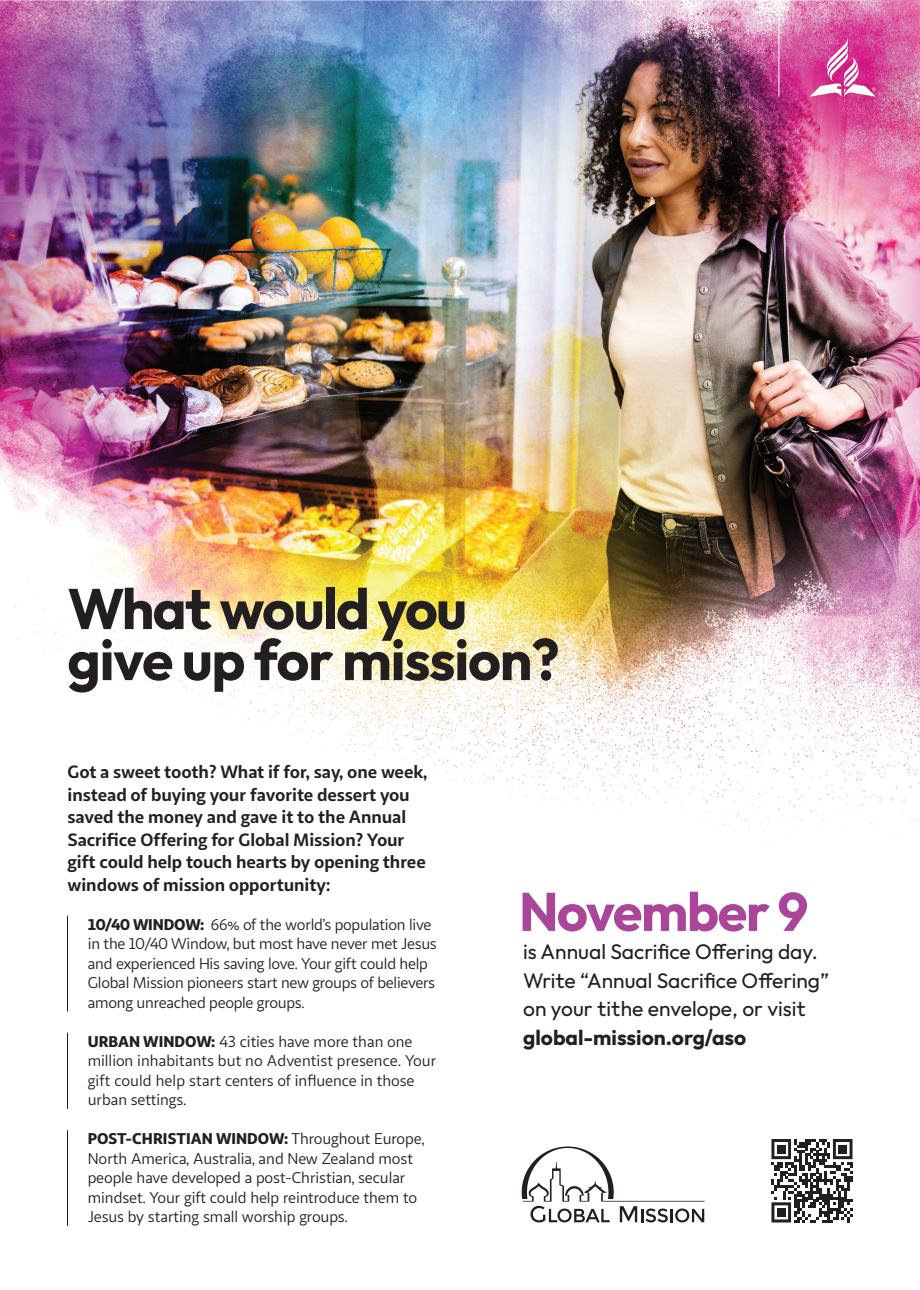
<style>
.page{position:relative;width:920px;height:1290px;background:#fff}
.page>*{position:absolute;margin:0;border:0;box-sizing:border-box;transform-origin:0 0}
.t1{font:700 57px/51px "Outfit";letter-spacing:-.02em;color:#231f20}
.t2{font:700 54px "Outfit";letter-spacing:-.025em;color:#aa4599}
.t3{font:21px/28.5px "Outfit";color:#231f20}
.t4{font:700 21px "Outfit";color:#231f20}
.t5{font:700 18px/22.5px "Sana Sans";letter-spacing:-.01em;color:#231f20}
.t6{font:15.75px/19.5px "Sana Sans";letter-spacing:-.01em;color:#231f20}
.s1{font-weight:900}
</style>
<div class="page">
<img style="left:0;top:0;width:920px;height:916px">
<hr style="left:67px;top:916px;width:1px;height:95px;background:#231f20">
<hr style="left:67px;top:1033px;width:1px;height:76px;background:#231f20">
<hr style="left:67px;top:1130px;width:1px;height:96px;background:#231f20">
<svg style="left:810px;top:39px;width:65px;height:58px"></svg>
<hr style="left:778px;top:0;width:1px;height:97px;background:#fff">
<svg style="left:771px;top:1139px;width:81px;height:83px"></svg>
<div style="left:777px;top:1145px;width:8px;height:8px;background:#231f20"></div>
<div style="left:838px;top:1145px;width:9px;height:8px;background:#231f20"></div>
<div style="left:777px;top:1208px;width:8px;height:9px;background:#231f20"></div>
<svg style="left:522px;top:1146px;width:183px;height:76px"></svg>
<h1 class="t1" style="left:68px;top:586px;width:494px">What would you give up for mission?</h1>
<p class="t5" style="left:68px;top:760px;width:361px">Got a sweet tooth? What if for, say, one week, instead of buying your favorite dessert you saved the money and gave it to the Annual Sacrifice Offering for Global Mission? Your gift could help touch hearts by opening three windows of mission opportunity:</p>
<p class="t6" style="left:88px;top:915px;width:350px"><span class="s1">10/40 WINDOW:</span> 66% of the world’s population live in the 10/40 Window, but most have never met Jesus and experienced His saving love. Your gift could help Global Mission pioneers start new groups of believers among unreached people groups.</p>
<p class="t6" style="left:88px;top:1032px;width:350px"><span class="s1">URBAN WINDOW:</span> 43 cities have more than one million inhabitants but no Adventist presence. Your gift could help start centers of influence in those urban settings.</p>
<p class="t6" style="left:88px;top:1129px;width:338px"><span class="s1">POST-CHRISTIAN WINDOW:</span> Throughout Europe, North America, Australia, and New Zealand most people have developed a post-Christian, secular mindset. Your gift could help reintroduce them to Jesus by starting small worship groups.</p>
<h2 class="t2" style="left:519px;top:876px;width:291px">November 9</h2>
<h3 class="t3" style="left:523px;top:938px;width:308px">is Annual Sacrifice Offering day.<br>Write “Annual Sacrifice Offering” on your tithe envelope, or visit</h3>
<h3 class="t4" style="left:523px;top:1023px;width:225px">global-mission.org/aso</h3>
</div>
